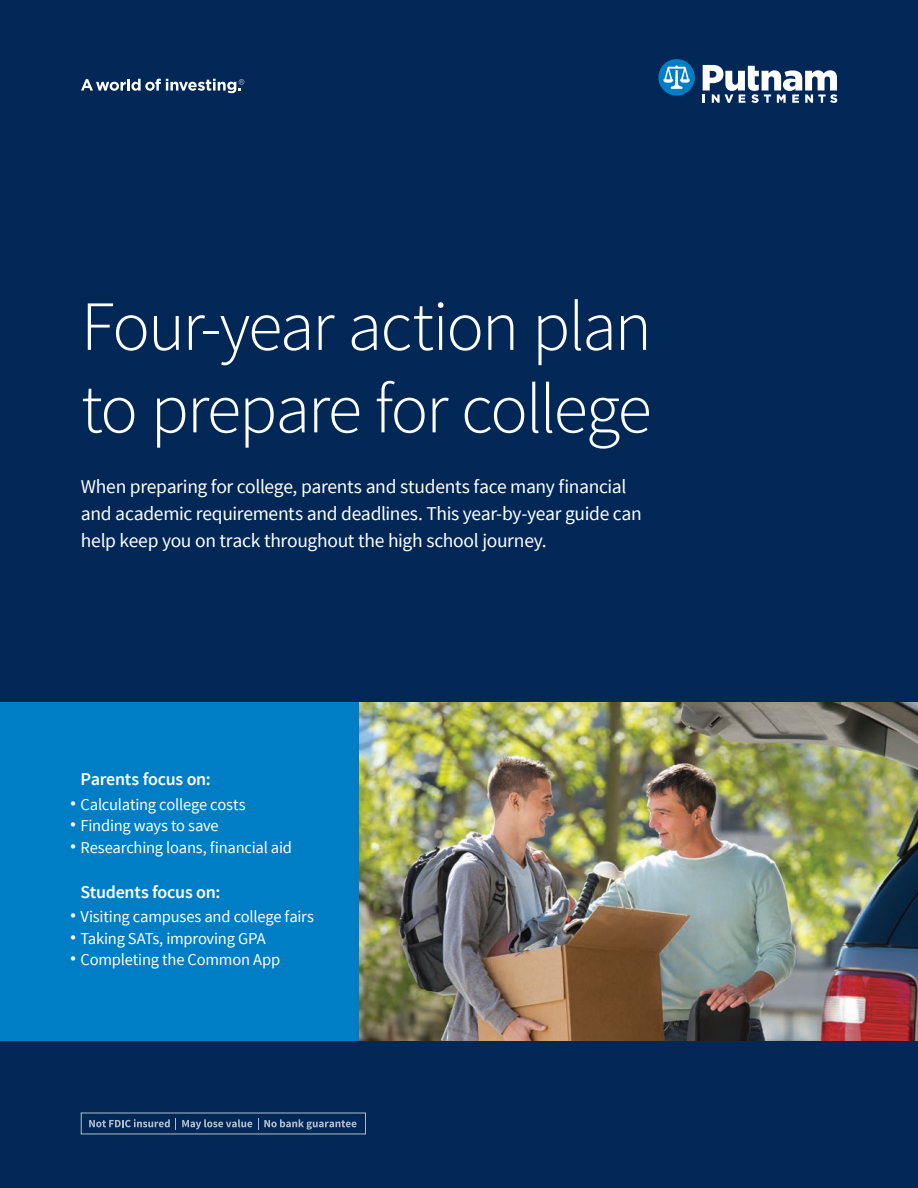
<style>
.page{position:relative;width:918px;height:1188px;background:#002756}
.page>*{position:absolute;margin:0;border:0;box-sizing:border-box;transform-origin:0 0}
.Headline{font:300 70.5px/82.5px "Source Sans Pro";letter-spacing:-.035em;color:#fff}
.Headline_sub{font:19.5px/27px "Source Sans Pro";letter-spacing:-.015em;color:#fff}
.Body{font:600 18px "Source Sans Pro";letter-spacing:-.015em;color:#fff}
.t1{font:16.5px "Source Sans Pro";letter-spacing:-.015em;color:#fff}
.t2{font:16.5px "Putnam Foot Symbols";color:#fff}
</style>
<div class="page">
<svg style="left:658px;top:59px;width:37px;height:37px"></svg>
<svg style="left:703px;top:65px;width:134px;height:38px"></svg>
<svg style="left:81px;top:79px;width:163px;height:14px"></svg>
<div style="left:0;top:702px;width:918px;height:339px;background:#007ec5"></div>
<img style="left:360px;top:702px;width:558px;height:339px">
<svg style="left:89px;top:1119px;width:81px;height:8px"></svg>
<svg style="left:182px;top:1119px;width:70px;height:11px"></svg>
<svg style="left:258px;top:1119px;width:99px;height:11px"></svg>
<p class="Headline" style="left:81px;top:286px;width:573px">Four-year action plan to prepare for college</p>
<p class="Headline_sub" style="left:81px;top:473px;width:563px">When preparing for college, parents and students face many financial and academic requirements and deadlines. This year-by-year guide can help keep you on track throughout the high school journey.</p>
<p class="Body" style="left:80px;top:768px;width:132px">Parents focus on:</p>
<p class="t1" style="left:80px;top:794px;width:167px">Calculating college costs</p>
<p class="t2" style="left:81px;top:795px;width:11px">•</p>
<p class="t1" style="left:80px;top:816px;width:140px">Finding ways to save</p>
<p class="t2" style="left:81px;top:816px;width:11px">•</p>
<p class="t1" style="left:80px;top:837px;width:213px">Researching loans, financial aid</p>
<p class="t2" style="left:81px;top:837px;width:11px">•</p>
<p class="Body" style="left:80px;top:880px;width:141px">Students focus on:</p>
<p class="t1" style="left:80px;top:907px;width:235px">Visiting campuses and college fairs</p>
<p class="t2" style="left:81px;top:907px;width:11px">•</p>
<p class="t1" style="left:80px;top:928px;width:187px">Taking SATs, improving GPA</p>
<p class="t2" style="left:81px;top:928px;width:11px">•</p>
<p class="t1" style="left:80px;top:949px;width:201px">Completing the Common App</p>
<p class="t2" style="left:81px;top:950px;width:11px">•</p>
</div>
